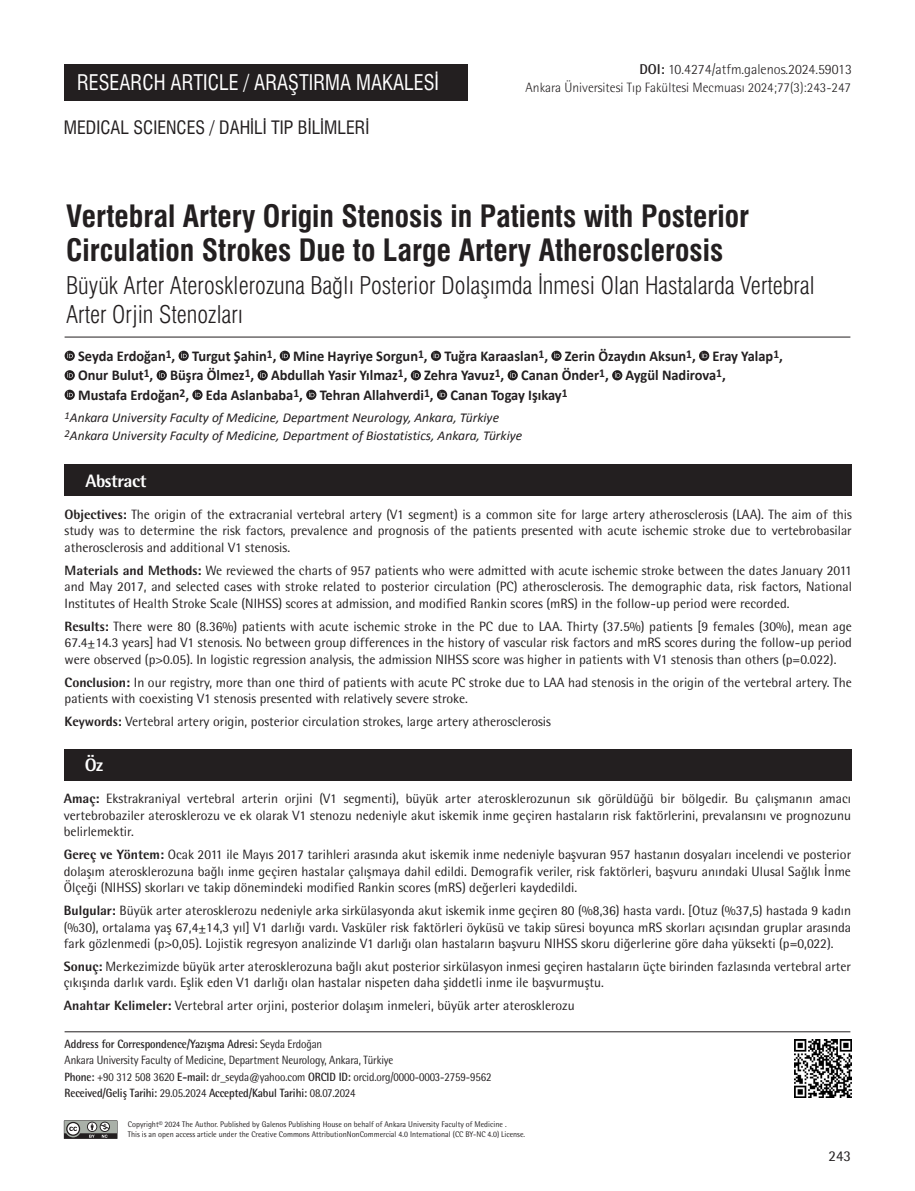
<style>
.page{position:relative;width:915px;height:1191px;background:#fff}
.page>*{position:absolute;margin:0;border:0;box-sizing:border-box;transform-origin:0 0}
.t1{font:30px/34.5px "Swiss Condensed Bold Tr";color:#231f20}
.t2{font:24px/28.5px "Swiss Condensed Light Tr";color:#231f20}
.t3{font:21px "Swiss Condensed Tr";color:#fff;scale:.96 1}
.t4{font:18px "Swiss Condensed Tr";color:#231f20}
.t5{font:800 18px "Rotis Semi Sans Std";letter-spacing:-.025em;color:#fff}
.t6{font:700 15px/19.5px "Calibri";color:#231f20;scale:.96 1}
.t7{font:15px "Rotis Semi Sans Std";color:#231f20}
.t8{font:300 14.25px "Rotis Semi Sans Std";color:#231f20}
.t9{font:13.5px/16.5px "Rotis Semi Sans Std";color:#231f20;text-align:justify}
.t10{font:italic 13.5px/18px "Calibri";color:#231f20}
.t11{font:300 13.5px "Rotis Semi Sans Std";color:#231f20}
.t12{font:12px/16.5px "Rotis Semi Sans Std";letter-spacing:-.01em;color:#231f20;scale:.9 1}
.t13{font:8.25px/9.9px "Rotis Semi Sans Std";color:#231f20;scale:.95 1}
.s1{font-weight:700}
.s2{font-weight:800}
</style>
<div class="page">
<div style="left:64px;top:64px;width:403px;height:37px;background:#231f20"></div>
<svg style="left:64px;top:1120px;width:53px;height:18px"></svg>
<svg style="left:65px;top:351px;width:10px;height:10px"></svg>
<svg style="left:67px;top:352px;width:6px;height:6px"></svg>
<svg style="left:178px;top:351px;width:11px;height:10px"></svg>
<svg style="left:181px;top:352px;width:6px;height:6px"></svg>
<svg style="left:279px;top:351px;width:11px;height:10px"></svg>
<svg style="left:282px;top:352px;width:6px;height:6px"></svg>
<svg style="left:430px;top:351px;width:11px;height:10px"></svg>
<svg style="left:433px;top:352px;width:6px;height:6px"></svg>
<svg style="left:551px;top:351px;width:10px;height:10px"></svg>
<svg style="left:554px;top:352px;width:5px;height:6px"></svg>
<svg style="left:698px;top:351px;width:11px;height:10px"></svg>
<svg style="left:701px;top:352px;width:6px;height:6px"></svg>
<svg style="left:65px;top:370px;width:10px;height:10px"></svg>
<svg style="left:67px;top:372px;width:6px;height:6px"></svg>
<svg style="left:156px;top:370px;width:11px;height:10px"></svg>
<svg style="left:159px;top:372px;width:6px;height:6px"></svg>
<svg style="left:257px;top:370px;width:11px;height:10px"></svg>
<svg style="left:260px;top:372px;width:6px;height:6px"></svg>
<svg style="left:410px;top:370px;width:11px;height:10px"></svg>
<svg style="left:413px;top:372px;width:6px;height:6px"></svg>
<svg style="left:507px;top:370px;width:10px;height:10px"></svg>
<svg style="left:510px;top:372px;width:5px;height:6px"></svg>
<svg style="left:612px;top:370px;width:10px;height:10px"></svg>
<svg style="left:614px;top:372px;width:6px;height:6px"></svg>
<svg style="left:65px;top:390px;width:10px;height:10px"></svg>
<svg style="left:67px;top:391px;width:6px;height:6px"></svg>
<svg style="left:192px;top:390px;width:10px;height:10px"></svg>
<svg style="left:195px;top:391px;width:5px;height:6px"></svg>
<svg style="left:306px;top:390px;width:10px;height:10px"></svg>
<svg style="left:309px;top:391px;width:5px;height:6px"></svg>
<svg style="left:437px;top:390px;width:10px;height:10px"></svg>
<svg style="left:439px;top:391px;width:6px;height:6px"></svg>
<hr style="left:65px;top:337px;width:785px;height:1px;background:#231f20">
<div style="left:65px;top:465px;width:786px;height:31px;background:#231f20"></div>
<div style="left:64px;top:749px;width:786px;height:31px;background:#231f20"></div>
<hr style="left:65px;top:1031px;width:785px;height:1px;background:#231f20">
<img style="left:794px;top:1039px;width:57px;height:58px">
<h3 class="t3" style="left:77px;top:70px;width:378px">RESEARCH ARTICLE / ARAŞTIRMA MAKALESİ</h3>
<h3 class="t4" style="left:64px;top:117px;width:307px">MEDICAL SCIENCES / DAHİLİ TIP BİLİMLERİ</h3>
<p class="t8" style="left:639px;top:61px;width:214px"><span class="s1">DOI:</span> 10.4274/atfm.galenos.2024.59013</p>
<p class="t11" style="left:525px;top:79px;width:327px">Ankara Üniversitesi Tıp Fakültesi Mecmuası 2024;77(3):243-247</p>
<h1 class="t1" style="left:66px;top:199px;width:684px">Vertebral Artery Origin Stenosis in Patients with Posterior<br>Circulation Strokes Due to Large Artery Atherosclerosis</h1>
<h2 class="t2" style="left:66px;top:271px;width:750px">Büyük Arter Aterosklerozuna Bağlı Posterior Dolaşımda İnmesi Olan Hastalarda Vertebral<br>Arter Orjin Stenozları</h2>
<p class="t6" style="left:78px;top:345px;width:735px">Seyda Erdoğan<sup>1</sup>, Turgut Şahin<sup>1</sup>, Mine Hayriye Sorgun<sup>1</sup>, Tuğra Karaaslan<sup>1</sup>, Zerin Özaydın Aksun<sup>1</sup>, Eray Yalap<sup>1</sup>,<br>Onur Bulut<sup>1</sup>, Büşra Ölmez<sup>1</sup>, Abdullah Yasir Yılmaz<sup>1</sup>, Zehra Yavuz<sup>1</sup>, Canan Önder<sup>1</sup>, Aygül Nadirova<sup>1</sup>,<br>Mustafa Erdoğan<sup>2</sup>, Eda Aslanbaba<sup>1</sup>, Tehran Allahverdi<sup>1</sup>, Canan Togay Işıkay<sup>1</sup></p>
<p class="t10" style="left:65px;top:408px;width:459px"><sup>1</sup>Ankara University Faculty of Medicine, Department Neurology, Ankara, Türkiye<br><sup>2</sup>Ankara University Faculty of Medicine, Department of Biostatistics, Ankara, Türkiye</p>
<h3 class="t5" style="left:85px;top:469px;width:62px">Abstract</h3>
<p class="t9" style="left:65px;top:506px;width:788px"><span class="s2">Objectives:</span> The origin of the extracranial vertebral artery (V1 segment) is a common site for large artery atherosclerosis (LAA). The aim of this study was to determine the risk factors, prevalence and prognosis of the patients presented with acute ischemic stroke due to vertebrobasilar atherosclerosis and additional V1 stenosis.</p>
<p class="t9" style="left:65px;top:562px;width:788px"><span class="s2">Materials and Methods:</span> We reviewed the charts of 957 patients who were admitted with acute ischemic stroke between the dates January 2011 and May 2017, and selected cases with stroke related to posterior circulation (PC) atherosclerosis. The demographic data, risk factors, National Institutes of Health Stroke Scale (NIHSS) scores at admission, and modified Rankin scores (mRS) in the follow-up period were recorded.</p>
<p class="t9" style="left:65px;top:618px;width:788px"><span class="s2">Results:</span> There were 80 (8.36%) patients with acute ischemic stroke in the PC due to LAA. Thirty (37.5%) patients [9 females (30%), mean age 67.4±14.3 years] had V1 stenosis. No between group differences in the history of vascular risk factors and mRS scores during the follow-up period were observed (p&gt;0.05). In logistic regression analysis, the admission NIHSS score was higher in patients with V1 stenosis than others (p=0.022).</p>
<p class="t9" style="left:65px;top:673px;width:788px"><span class="s2">Conclusion:</span> In our registry, more than one third of patients with acute PC stroke due to LAA had stenosis in the origin of the vertebral artery. The patients with coexisting V1 stenosis presented with relatively severe stroke.</p>
<p class="t9" style="left:65px;top:713px;width:487px"><span class="s2">Keywords:</span> Vertebral artery origin, posterior circulation strokes, large artery atherosclerosis</p>
<h3 class="t5" style="left:85px;top:753px;width:20px">Öz</h3>
<p class="t9" style="left:64px;top:790px;width:788px"><span class="s2">Amaç:</span> Ekstrakraniyal vertebral arterin orjini (V1 segmenti), büyük arter aterosklerozunun sık görüldüğü bir bölgedir. Bu çalışmanın amacı vertebrobaziler aterosklerozu ve ek olarak V1 stenozu nedeniyle akut iskemik inme geçiren hastaların risk faktörlerini, prevalansını ve prognozunu belirlemektir.</p>
<p class="t9" style="left:64px;top:846px;width:788px"><span class="s2">Gereç ve Yöntem:</span> Ocak 2011 ile Mayıs 2017 tarihleri arasında akut iskemik inme nedeniyle başvuran 957 hastanın dosyaları incelendi ve posterior dolaşım aterosklerozuna bağlı inme geçiren hastalar çalışmaya dahil edildi. Demografik veriler, risk faktörleri, başvuru anındaki Ulusal Sağlık İnme Ölçeği (NIHSS) skorları ve takip dönemindeki modified Rankin scores (mRS) değerleri kaydedildi.</p>
<p class="t9" style="left:64px;top:902px;width:788px"><span class="s2">Bulgular:</span> Büyük arter aterosklerozu nedeniyle arka sirkülasyonda akut iskemik inme geçiren 80 (%8,36) hasta vardı. [Otuz (%37,5) hastada 9 kadın (%30), ortalama yaş 67,4±14,3 yıl] V1 darlığı vardı. Vasküler risk faktörleri öyküsü ve takip süresi boyunca mRS skorları açısından gruplar arasında fark gözlenmedi (p&gt;0,05). Lojistik regresyon analizinde V1 darlığı olan hastaların başvuru NIHSS skoru diğerlerine göre daha yüksekti (p=0,022).</p>
<p class="t9" style="left:64px;top:958px;width:788px"><span class="s2">Sonuç:</span> Merkezimizde büyük arter aterosklerozuna bağlı akut posterior sirkülasyon inmesi geçiren hastaların üçte birinden fazlasında vertebral arter çıkışında darlık vardı. Eşlik eden V1 darlığı olan hastalar nispeten daha şiddetli inme ile başvurmuştu.</p>
<p class="t9" style="left:64px;top:997px;width:512px"><span class="s2">Anahtar Kelimeler:</span> Vertebral arter orjini, posterior dolaşım inmeleri, büyük arter aterosklerozu</p>
<p class="t12" style="left:65px;top:1035px;width:475px"><span class="s1">Address for Correspondence/Yazışma Adresi:</span> Seyda Erdoğan<br>Ankara University Faculty of Medicine, Department Neurology, Ankara, Türkiye<br><span class="s1">Phone:</span> +90 312 508 3620 <span class="s1">E-mail:</span> dr_seyda@yahoo.com <span class="s1">ORCID ID:</span> orcid.org/0000-0003-2759-9562<br><span class="s1">Received/Geliş Tarihi:</span> 29.05.2024 <span class="s1">Accepted/Kabul Tarihi:</span> 08.07.2024</p>
<p class="t13" style="left:128px;top:1119px;width:419px">Copyright© 2024 The Author. Published by Galenos Publishing House on behalf of Ankara University Faculty of Medicine .<br>This is an open access article under the Creative Commons AttributionNonCommercial 4.0 International (CC BY-NC 4.0) License.</p>
<p class="t7" style="left:828px;top:1147px;width:24px">243</p>
</div>
